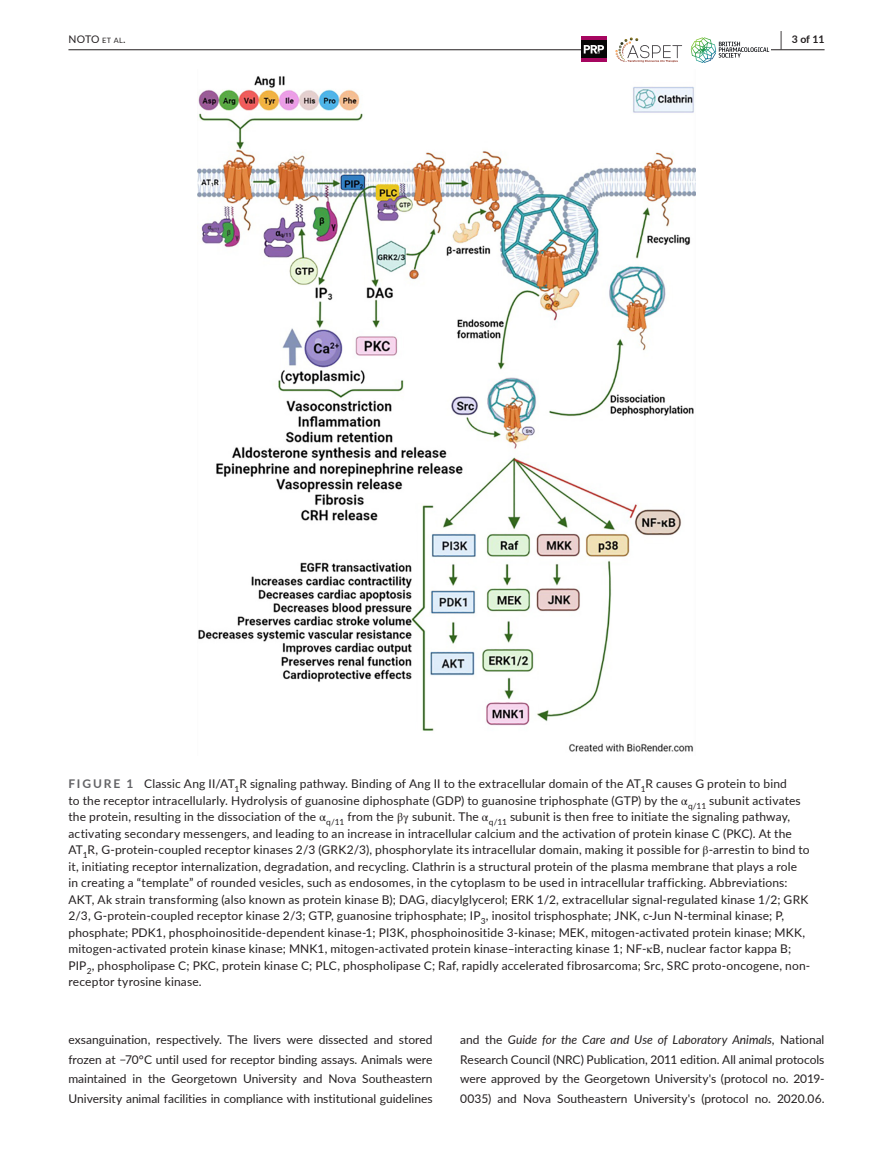
<style>
.page{position:relative;width:893px;height:1174px;background:#fff}
.page>*{position:absolute;margin:0;border:0;box-sizing:border-box;transform-origin:0 0}
.t1{font:12px/16.5px "Lato";letter-spacing:.015em;color:#231f20;text-align:justify}
.t2{font:10.5px "Lato";color:#231f20}
.t3{font:700 10.5px "Lato";color:#231f20}
.s1{font-size:7.35px}
.s2{font-size:19.5px}
.s3{font-weight:700;color:#636366}
.s4{font-family:"STIX"}
.s5{font-style:italic}
</style>
<div class="page">
<hr style="left:68px;top:49px;width:756px;height:1px;background:#231f20">
<div style="left:581px;top:36px;width:189px;height:27px;background:#fff"></div>
<div style="left:581px;top:37px;width:26px;height:25px;background:#070606"></div>
<hr style="left:581px;top:37px;width:26px;height:3px;background:#a60660">
<hr style="left:581px;top:59px;width:26px;height:3px;background:#a60660">
<svg style="left:584px;top:45px;width:20px;height:9px"></svg>
<svg style="left:615px;top:37px;width:67px;height:25px"></svg>
<svg style="left:691px;top:37px;width:78px;height:26px"></svg>
<img style="left:198px;top:76px;width:497px;height:676px">
<p class="t2" style="left:68px;top:31px;width:59px">NOTO <span class="s1">et al</span>.</p>
<p class="t3" style="left:780px;top:31px;width:46px"><span class="s2">|</span> 3 of 11</p>
<p class="t1" style="left:68px;top:775px;width:743px;text-align:left"><span class="s3">FIGURE 1</span> Classic Ang II/AT<sub>1</sub>R signaling pathway. Binding of Ang II to the extracellular domain of the AT<sub>1</sub>R causes G protein to bind<br>to the receptor intracellularly. Hydrolysis of guanosine diphosphate (GDP) to guanosine triphosphate (GTP) by the <span class="s4">α</span><sub>q/11</sub> subunit activates the protein, resulting in the dissociation of the <span class="s4">α</span><sub>q/11</sub> from the <span class="s4">βγ</span> subunit. The <span class="s4">α</span><sub>q/11</sub> subunit is then free to initiate the signaling pathway, activating secondary messengers, and leading to an increase in intracellular calcium and the activation of protein kinase C (PKC). At the AT<sub>1</sub>R, G-protein-coupled receptor kinases 2/3 (GRK2/3), phosphorylate its intracellular domain, making it possible for <span class="s4">β</span>-arrestin to bind to it, initiating receptor internalization, degradation, and recycling. Clathrin is a structural protein of the plasma membrane that plays a role<br>in creating a “template” of rounded vesicles, such as endosomes, in the cytoplasm to be used in intracellular trafficking. Abbreviations:<br>AKT, Ak strain transforming (also known as protein kinase B); DAG, diacylglycerol; ERK 1/2, extracellular signal-regulated kinase 1/2; GRK 2/3, G-protein-coupled receptor kinase 2/3; GTP, guanosine triphosphate; IP<sub>3</sub>, inositol trisphosphate; JNK, c-Jun N-terminal kinase; P, phosphate; PDK1, phosphoinositide-dependent kinase-1; PI3K, phosphoinositide 3-kinase; MEK, mitogen-activated protein kinase; MKK, mitogen-activated protein kinase kinase; MNK1, mitogen-activated protein kinase–interacting kinase 1; NF-<span class="s4">κ</span>B, nuclear factor kappa B; PIP<sub>2</sub>, phospholipase C; PKC, protein kinase C; PLC, phospholipase C; Raf, rapidly accelerated fibrosarcoma; Src, SRC proto-oncogene, non&shy;receptor tyrosine kinase.</p>
<p class="t1" style="left:68px;top:1029px;width:366px;line-height:19.5px">exsanguination, respectively. The livers were dissected and stored frozen at −70°C until used for receptor binding assays. Animals were maintained in the Georgetown University and Nova Southeastern University animal facilities in compliance with institutional guidelines</p>
<p class="t1" style="left:460px;top:1029px;width:366px;line-height:19.5px">and the <span class="s5">Guide for the Care and Use of Laboratory Animals</span>, National Research Council (NRC) Publication, 2011 edition. All animal protocols were approved by the Georgetown University's (protocol no. 2019- 0035) and Nova Southeastern University's (protocol no. 2020.06.</p>
</div>
